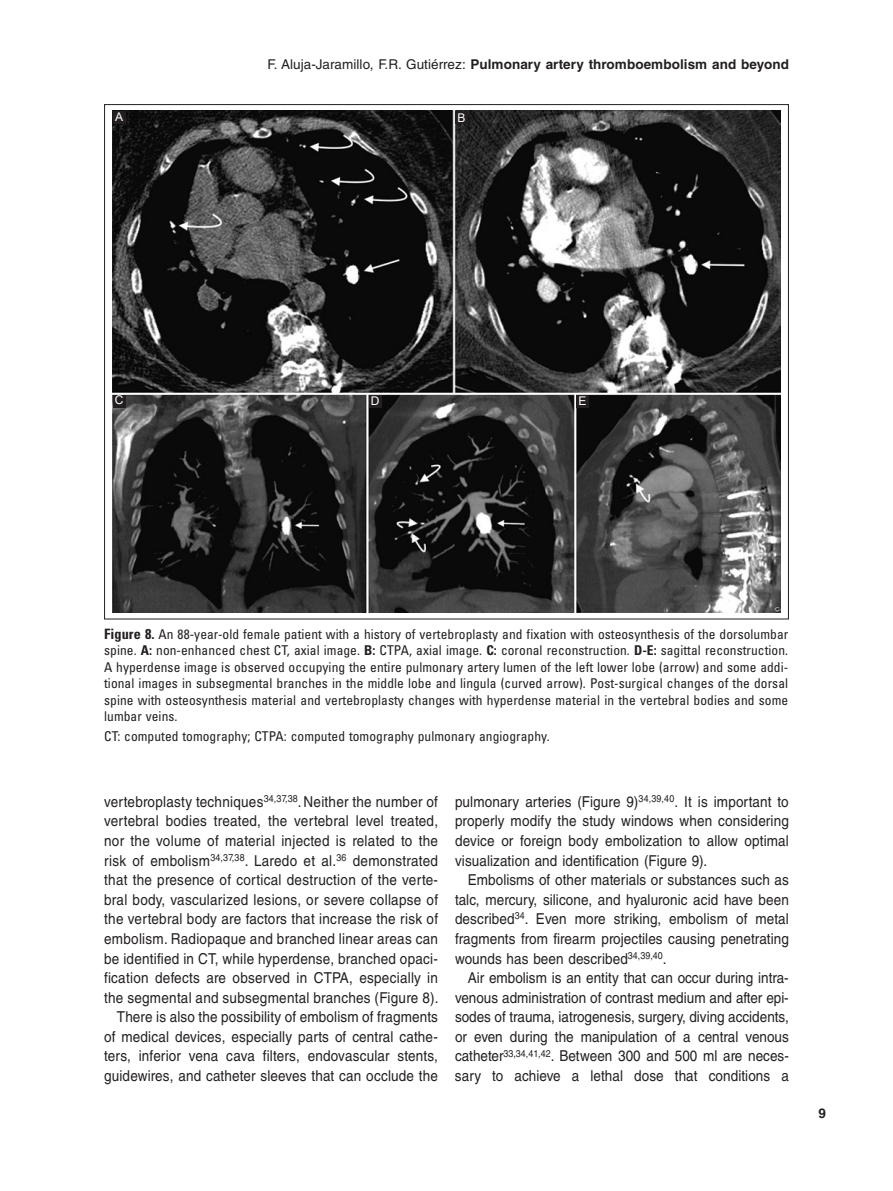
<style>
.page{position:relative;width:893px;height:1191px;background:#fff}
.page>*{position:absolute;margin:0;border:0;box-sizing:border-box;transform-origin:0 0}
.t1{font:15px/19.5px "Helvetica LT Std";letter-spacing:.02em;color:#231f20;text-align:justify;scale:.9 1}
.t2{font:condensed 13.5px/16.5px "Univers LT Std";letter-spacing:.005em;color:#231f20;text-align:justify}
.t3{font:700 13.5px "Helvetica LT Std";letter-spacing:.005em;color:#231f20}
.t4{font:12px "Arial";color:#fff}
.s1{font-weight:400}
.s2{font-weight:700;font-size:14.25px}
.s3{font-weight:700}
</style>
<div class="page">
<div style="left:105px;top:105px;width:683px;height:514px;background:linear-gradient(to right,#fff,#fff)"></div>
<img style="left:113px;top:111px;width:667px;height:501px">
<div style="left:576px;top:395px;width:13px;height:12px;background:#231f20"></div>
<div style="left:369px;top:395px;width:12px;height:12px;background:#231f20"></div>
<div style="left:113px;top:395px;width:12px;height:12px;background:#231f20"></div>
<div style="left:455px;top:111px;width:13px;height:13px;background:#231f20"></div>
<div style="left:113px;top:111px;width:13px;height:13px;background:#231f20"></div>
<p class="t3" style="left:268px;top:56px;width:523px"><span class="s1">F. Aluja-Jaramillo, F.R. Gutiérrez:</span> Pulmonary artery thromboembolism and beyond</p>
<p class="t4" style="left:115px;top:108px;width:10px">A</p>
<p class="t4" style="left:458px;top:109px;width:10px">B</p>
<p class="t4" style="left:115px;top:392px;width:10px">C</p>
<p class="t4" style="left:371px;top:393px;width:10px">D</p>
<p class="t4" style="left:578px;top:393px;width:10px">E</p>
<p class="t2" style="left:104px;top:625px;width:686px"><span class="s2">Figure 8.</span> An 88-year-old female patient with a history of vertebroplasty and fixation with osteosynthesis of the dorsolumbar spine. <span class="s3">A:</span> non-enhanced chest CT, axial image. <span class="s3">B:</span> CTPA, axial image. <span class="s3">C:</span> coronal reconstruction. <span class="s3">D-E:</span> sagittal reconstruction.<br>A hyperdense image is observed occupying the entire pulmonary artery lumen of the left lower lobe (arrow) and some addi&shy;tional images in subsegmental branches in the middle lobe and lingula (curved arrow). Post-surgical changes of the dorsal spine with osteosynthesis material and vertebroplasty changes with hyperdense material in the vertebral bodies and some lumbar veins.</p>
<p class="t2" style="left:104px;top:727px;width:447px">CT: computed tomography; CTPA: computed tomography pulmonary angiography.</p>
<p class="t1" style="left:104px;top:792px;width:373px;text-align:right">vertebroplasty techniques<sup>34,37,38</sup>.Neither the number of vertebral bodies treated, the vertebral level treated, nor the volume of material injected is related to the risk of embolism<sup>34,37,38</sup>. Laredo et al.<sup>36</sup> demonstrated that the presence of cortical destruction of the verte&shy;bral body, vascularized lesions, or severe collapse of the vertebral body are factors that increase the risk of embolism. Radiopaque and branched linear areas can be identified in CT, while hyperdense, branched opaci&shy;fication defects are observed in CTPA, especially in the segmental and subsegmental branches (Figure 8).<br>There is also the possibility of embolism of fragments of medical devices, especially parts of central cathe&shy;ters, inferior vena cava filters, endovascular stents, guidewires, and catheter sleeves that can occlude the</p>
<p class="t1" style="left:455px;top:792px;width:372px">pulmonary arteries (Figure 9)<sup>34,39,40</sup>. It is important to properly modify the study windows when considering device or foreign body embolization to allow optimal visualization and identification (Figure 9).</p>
<p class="t1" style="left:455px;top:870px;width:373px;text-indent:13px">Embolisms of other materials or substances such as talc, mercury, silicone, and hyaluronic acid have been described<sup>34</sup>. Even more striking, embolism of metal fragments from firearm projectiles causing penetrating wounds has been described<sup>34,39,40</sup>.</p>
<p class="t1" style="left:455px;top:968px;width:373px;text-indent:13px">Air embolism is an entity that can occur during intra&shy;venous administration of contrast medium and after epi&shy;sodes of trauma, iatrogenesis, surgery, diving accidents, or even during the manipulation of a central venous catheter<sup>33,34,41,42</sup>. Between 300 and 500 ml are neces&shy;sary to achieve a lethal dose that conditions a</p>
<p class="t3" style="left:819px;top:1104px;width:9px">9</p>
</div>
